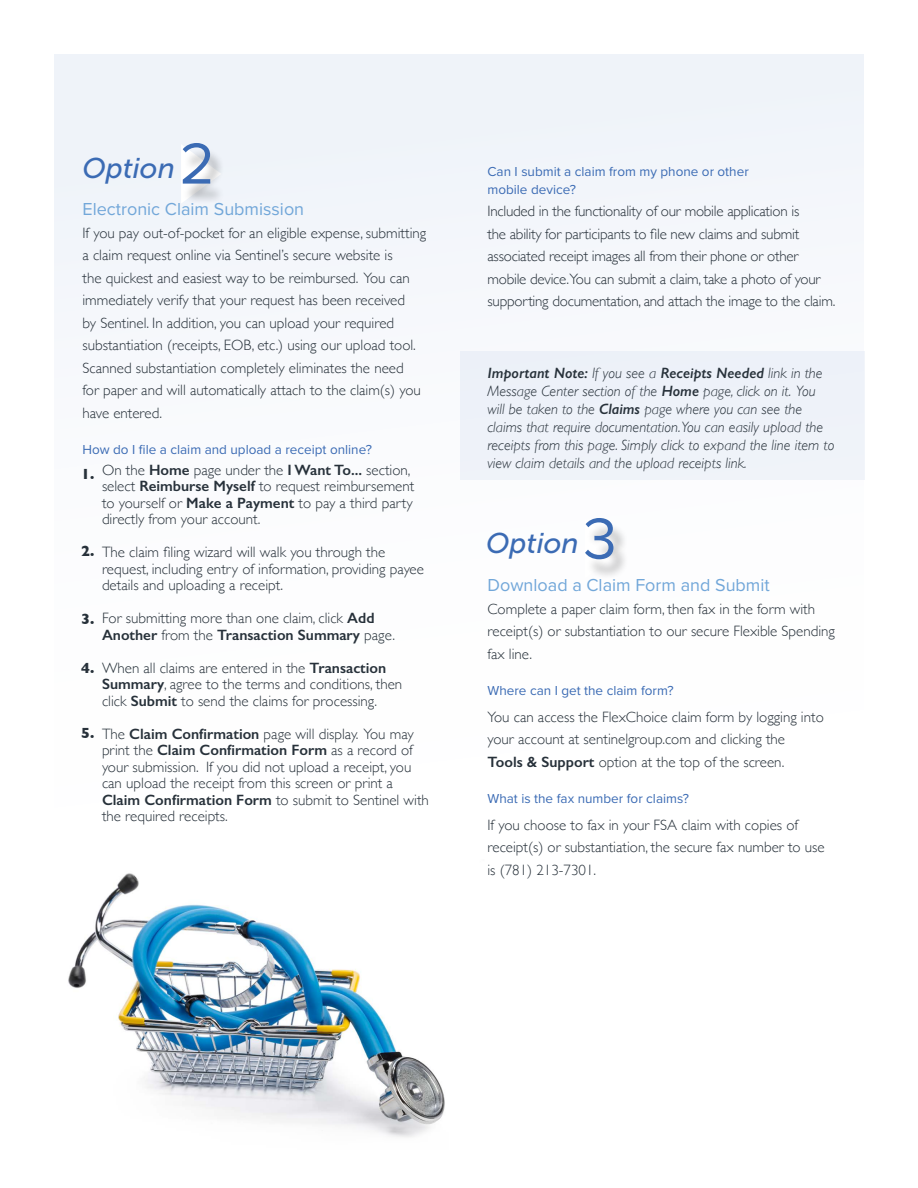
<style>
.page{position:relative;width:918px;height:1188px;background:#fff}
.page>*{position:absolute;margin:0;border:0;box-sizing:border-box;transform-origin:0 0}
.t1{font:italic 28.5px "Museo Sans 500";color:#3b6bb4}
.t2{font:18px "Proxima Nova";color:#72a7d9}
.t3{font:300 15px/22.5px "Gill Sans";color:#27313a}
.t4{font:italic 300 15px/18px "Gill Sans";color:#27313a}
.t5{font:700 15px "Gill Sans";color:#27313a}
.t6{font:13.5px/18px "Proxima Nova";color:#3b6bb4}
.s1{font-family:"Proxima Nova";font-style:normal;font-size:60px}
.s2{font-weight:600}
</style>
<div class="page">
<div style="left:54px;top:54px;width:810px;height:1080px;background:linear-gradient(to right,#f7f9fc,#fcfcfe)"></div>
<svg style="left:181px;top:144px;width:40px;height:60px"></svg>
<div style="left:182px;top:148px;width:43px;height:56px;background:#000;opacity:.29"></div>
<svg style="left:585px;top:519px;width:40px;height:4px"></svg>
<div style="left:585px;top:523px;width:44px;height:57px;background:#000;opacity:.29"></div>
<img style="left:54px;top:819px;width:445px;height:318px">
<div style="left:460px;top:351px;width:405px;height:129px;background:#eef2f9"></div>
<h1 class="t1" style="left:82px;top:153px;width:134px">Option <span class="s1">2</span></h1>
<p class="t2" style="left:82px;top:196px;width:223px">Electronic Claim Submission</p>
<p class="t3" style="left:82px;top:221px;width:345px">If you pay out-of-pocket for an eligible expense, submitting a claim request online via Sentinel’s secure website is<br>the quickest and easiest way to be reimbursed. You can immediately verify that your request has been received<br>by Sentinel. In addition, you can upload your required substantiation (receipts, EOB, etc.) using our upload tool.<br>Scanned substantiation completely eliminates the need<br>for paper and will automatically attach to the claim(s) you have entered.</p>
<p class="t6" style="left:82px;top:440px;width:291px">How do I file a claim and upload a receipt online?</p>
<p class="t3" style="left:102px;top:461px;width:314px;line-height:16.5px">On the <span class="s2">Home</span> page under the <span class="s2">I Want To...</span> section, select <span class="s2">Reimburse Myself</span> to request reimbursement to yourself or <span class="s2">Make a Payment</span> to pay a third party directly from your account.</p>
<p class="t3" style="left:102px;top:544px;width:324px;line-height:16.5px">The claim filing wizard will walk you through the request, including entry of information, providing payee details and uploading a receipt.</p>
<p class="t3" style="left:102px;top:610px;width:295px;line-height:16.5px">For submitting more than one claim, click <span class="s2">Add<br>Another</span> from the <span class="s2">Transaction Summary</span> page.</p>
<p class="t3" style="left:102px;top:659px;width:302px;line-height:16.5px">When all claims are entered in the <span class="s2">Transaction<br>Summary</span>, agree to the terms and conditions, then click <span class="s2">Submit</span> to send the claims for processing.</p>
<p class="t3" style="left:102px;top:725px;width:328px;line-height:16.5px">The <span class="s2">Claim Confirmation</span> page will display. You may print the <span class="s2">Claim Confirmation Form</span> as a record of your submission. If you did not upload a receipt, you can upload the receipt from this screen or print a <span class="s2">Claim Confirmation Form</span> to submit to Sentinel with the required receipts.</p>
<p class="t5" style="left:81px;top:463px;width:15px">1.</p>
<p class="t5" style="left:81px;top:539px;width:15px">2.</p>
<p class="t5" style="left:81px;top:608px;width:15px">3.</p>
<p class="t5" style="left:81px;top:656px;width:15px">4.</p>
<p class="t5" style="left:81px;top:721px;width:15px">5.</p>
<p class="t6" style="left:488px;top:162px;width:263px">Can I submit a claim from my phone or other mobile device?</p>
<p class="t3" style="left:488px;top:199px;width:349px">Included in the functionality of our mobile application is<br>the ability for participants to file new claims and submit associated receipt images all from their phone or other mobile device.You can submit a claim, take a photo of your supporting documentation, and attach the image to the claim.</p>
<p class="t4" style="left:488px;top:364px;width:349px"><span class="s2">Important Note:</span> If you see a <span class="s2">Receipts Needed</span> link in the Message Center section of the <span class="s2">Home</span> page, click on it. You will be taken to the <span class="s2">Claims</span> page where you can see the claims that require documentation.You can easily upload the receipts from this page. Simply click to expand the line item to view claim details and the upload receipts link.</p>
<h1 class="t1" style="left:486px;top:528px;width:132px">Option <span class="s1">3</span></h1>
<p class="t2" style="left:488px;top:572px;width:284px">Download a Claim Form and Submit</p>
<p class="t3" style="left:488px;top:597px;width:349px">Complete a paper claim form, then fax in the form with receipt(s) or substantiation to our secure Flexible Spending fax line.</p>
<p class="t6" style="left:488px;top:681px;width:188px">Where can I get the claim form?</p>
<p class="t3" style="left:488px;top:705px;width:338px">You can access the FlexChoice claim form by logging into your account at sentinelgroup.com and clicking the<br><span class="s2">Tools &amp; Support</span> option at the top of the screen.</p>
<p class="t6" style="left:488px;top:789px;width:203px">What is the fax number for claims?</p>
<p class="t3" style="left:488px;top:813px;width:339px">If you choose to fax in your FSA claim with copies of receipt(s) or substantiation, the secure fax number to use is (781) 213-7301.</p>
</div>
